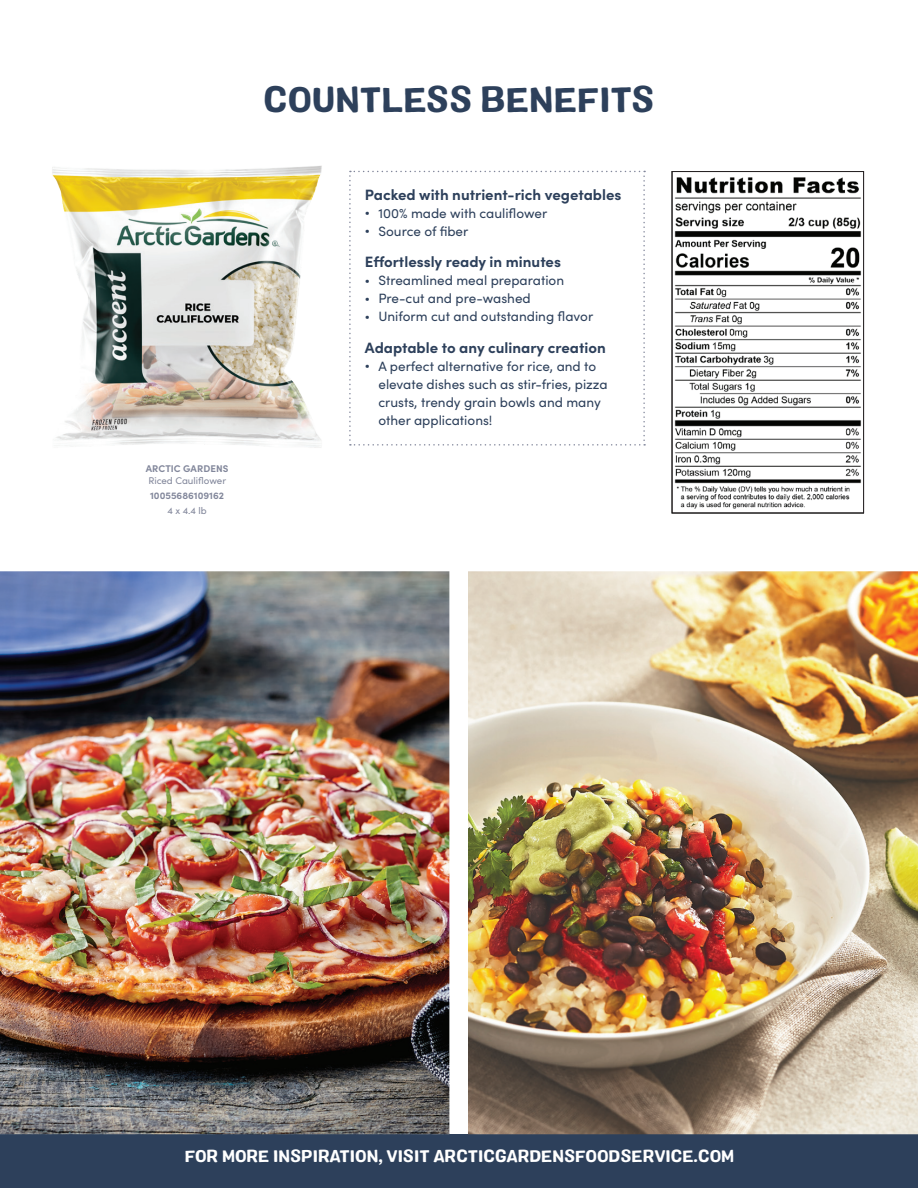
<style>
.page{position:relative;width:918px;height:1188px;background:#fff}
.page>*{position:absolute;margin:0;border:0;box-sizing:border-box;transform-origin:0 0}
.t1{font:34.5px "Colby St Bld";color:#2d405b}
.t2{font:16.5px "Colby St Bld";color:#fff}
.t3{font:700 15px "Sofia Pro";color:#2d405b}
.t4{font:13.5px/18px "Sofia Pro";color:#2d405b}
.t5{font:700 9.75px "Sofia Pro";letter-spacing:.005em;color:#82879b}
.t6{font:9.75px "Sofia Pro";color:#82879b}
.s1{font-size:11.25px}
</style>
<div class="page">
<svg style="left:349px;top:171px;width:296px;height:275px"></svg>
<div style="left:0;top:1134px;width:918px;height:54px;background:#2d405b"></div>
<img style="left:468px;top:571px;width:450px;height:563px">
<img style="left:0;top:571px;width:449px;height:563px">
<img style="left:52px;top:166px;width:270px;height:282px">
<img style="left:674px;top:177px;width:188px;height:332px">
<div style="left:672px;top:171px;width:192px;height:342px;border:1px solid #231f20"></div>
<h1 class="t1" style="left:263px;top:77px;width:393px">COUNTLESS BENEFITS</h1>
<p class="t5" style="left:146px;top:461px;width:84px">ARCTIC GARDENS</p>
<p class="t6" style="left:148px;top:473px;width:79px">Riced Cauliflower</p>
<p class="t5" style="left:150px;top:488px;width:76px">10055686109162</p>
<p class="t6" style="left:167px;top:503px;width:41px">4 x 4.4 lb</p>
<p class="t3" style="left:365px;top:183px;width:258px">Packed with nutrient-rich vegetables</p>
<p class="t4" style="left:365px;top:203px;width:184px"><span class="s1">•</span> 100% made with cauliflower</p>
<p class="t4" style="left:365px;top:221px;width:105px"><span class="s1">•</span> Source of fiber</p>
<p class="t3" style="left:365px;top:251px;width:198px">Effortlessly ready in minutes</p>
<p class="t4" style="left:365px;top:271px;width:201px"><span class="s1">•</span> Streamlined meal preparation</p>
<p class="t4" style="left:365px;top:289px;width:167px"><span class="s1">•</span> Pre-cut and pre-washed</p>
<p class="t4" style="left:365px;top:307px;width:230px"><span class="s1">•</span> Uniform cut and outstanding flavor</p>
<p class="t3" style="left:365px;top:336px;width:242px">Adaptable to any culinary creation</p>
<p class="t4" style="left:378px;top:356px;width:231px;text-indent:-14px"><span class="s1">•</span> A perfect alternative for rice, and to elevate dishes such as stir-fries, pizza crusts, trendy grain bowls and many other applications!</p>
<p class="t2" style="left:185px;top:1146px;width:551px">FOR MORE INSPIRATION, VISIT ARCTICGARDENSFOODSERVICE.COM</p>
</div>
